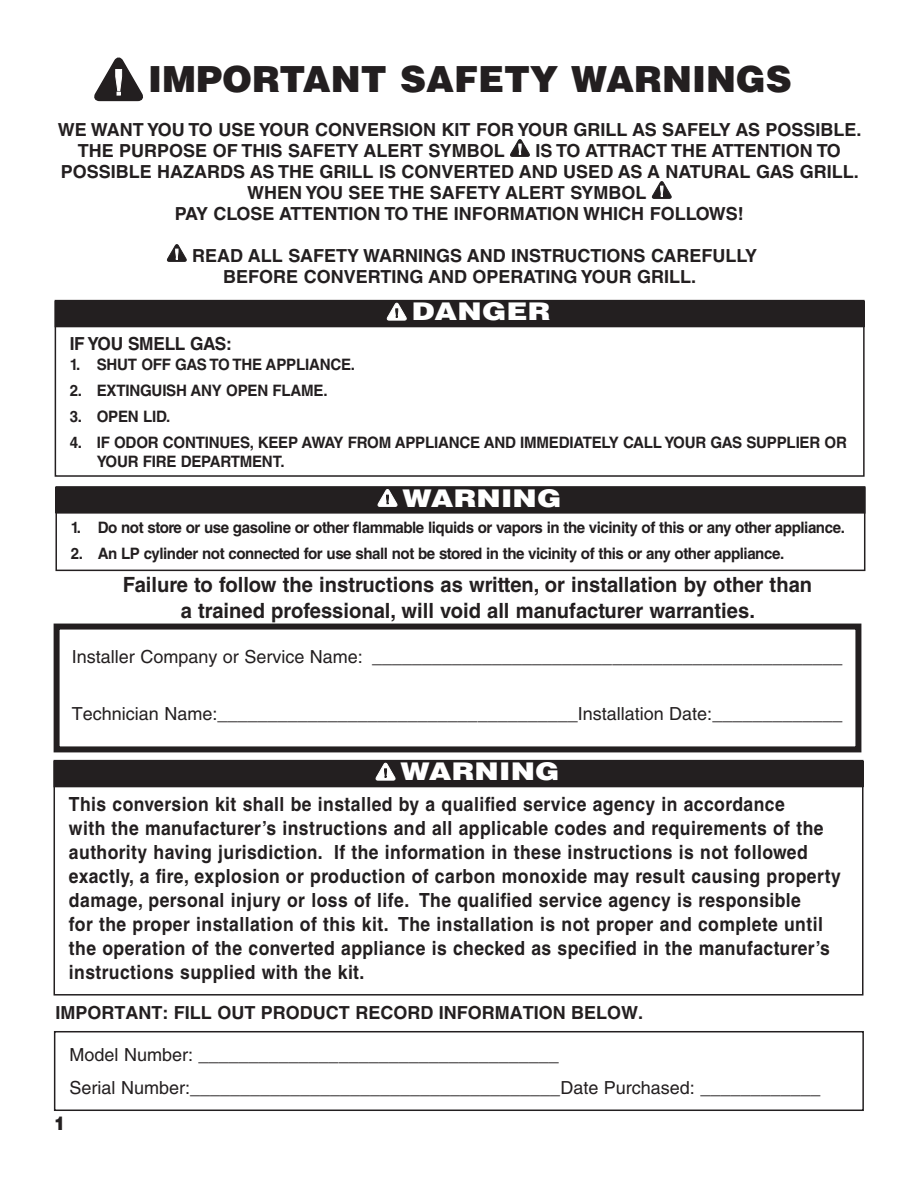
<style>
.page{position:relative;width:918px;height:1188px;background:#fff}
.page>*{position:absolute;margin:0;border:0;box-sizing:border-box;transform-origin:0 0}
.t1{font:900 36px "Helvetica LT Std";color:#231f20}
.t2{font:900 24.3px "Helvetica LT Std";letter-spacing:.005em;color:#fff;scale:1.2 1}
.t3{font:700 21px/25.2px "Helvetica LT Std";color:#231f20;text-align:center;scale:.96 1}
.t4{font:700 19.5px/24px "Helvetica LT Std";letter-spacing:.025em;color:#231f20;scale:.9 1}
.t5{font:900 18.75px "Helvetica LT Std";color:#231f20;scale:.9 1}
.t6{font:700 18px/21px "Helvetica LT Std";color:#231f20}
.t7{font:18px/33px "Helvetica LT Std";color:#231f20}
.t8{font:700 18px "Helvetica LT Std";color:#231f20;scale:.96 1}
.t9{font:700 15.75px/18.9px "Helvetica LT Std";letter-spacing:-.03em;color:#231f20;scale:.96 1}
</style>
<div class="page">
<svg style="left:510px;top:139px;width:20px;height:18px"></svg>
<svg style="left:652px;top:181px;width:20px;height:18px"></svg>
<svg style="left:167px;top:244px;width:20px;height:18px"></svg>
<div style="left:55px;top:486px;width:810px;height:85px;border:2px solid #231f20"></div>
<div style="left:55px;top:300px;width:810px;height:177px;border:2px solid #231f20"></div>
<div style="left:55px;top:301px;width:809px;height:26px;background:#231f20"></div>
<svg style="left:387px;top:303px;width:20px;height:18px"></svg>
<div style="left:56px;top:488px;width:809px;height:25px;background:#231f20"></div>
<div style="left:55px;top:487px;width:810px;height:27px;border:1px solid #231f20"></div>
<svg style="left:378px;top:489px;width:19px;height:18px"></svg>
<svg style="left:94px;top:57px;width:49px;height:44px"></svg>
<div style="left:54px;top:624px;width:807px;height:128px;border:6px solid #231f20"></div>
<div style="left:54px;top:1031px;width:810px;height:80px;border:2px solid #231f20"></div>
<div style="left:54px;top:760px;width:810px;height:236px;border:2px solid #231f20"></div>
<div style="left:54px;top:761px;width:809px;height:26px;background:#231f20"></div>
<svg style="left:376px;top:763px;width:19px;height:17px"></svg>
<h1 class="t1" style="left:148px;top:66px;width:645px">IMPORTANT SAFETY WARNINGS</h1>
<p class="t6" style="left:78px;top:121px;width:785px;text-indent:-20px">WE WANT YOU TO USE YOUR CONVERSION KIT FOR YOUR GRILL AS SAFELY AS POSSIBLE.<br>THE PURPOSE OF THIS SAFETY ALERT SYMBOL</p>
<p class="t6" style="left:535px;top:142px;width:307px">IS TO ATTRACT THE ATTENTION TO</p>
<p class="t6" style="left:61px;top:163px;width:800px">POSSIBLE HAZARDS AS THE GRILL IS CONVERTED AND USED AS A NATURAL GAS GRILL.</p>
<p class="t6" style="left:247px;top:184px;width:401px">WHEN YOU SEE THE SAFETY ALERT SYMBOL</p>
<p class="t6" style="left:175px;top:205px;width:571px">PAY CLOSE ATTENTION TO THE INFORMATION WHICH FOLLOWS!</p>
<p class="t6" style="left:223px;top:247px;width:535px;text-indent:-31px">READ ALL SAFETY WARNINGS AND INSTRUCTIONS CAREFULLY<br>BEFORE CONVERTING AND OPERATING YOUR GRILL.</p>
<p class="t2" style="left:412px;top:303px;width:117px">DANGER</p>
<p class="t8" style="left:70px;top:337px;width:170px">IF YOU SMELL GAS:</p>
<p class="t9" style="left:70px;top:357px;width:299px">1. SHUT OFF GAS TO THE APPLIANCE.</p>
<p class="t9" style="left:70px;top:383px;width:270px">2. EXTINGUISH ANY OPEN FLAME.</p>
<p class="t9" style="left:70px;top:409px;width:106px">3. OPEN LID.</p>
<p class="t9" style="left:97px;top:435px;width:783px;text-indent:-27px">4. IF ODOR CONTINUES, KEEP AWAY FROM APPLIANCE AND IMMEDIATELY CALL YOUR GAS SUPPLIER OR<br>YOUR FIRE DEPARTMENT.</p>
<p class="t2" style="left:402px;top:489px;width:134px">WARNING</p>
<p class="t9" style="left:71px;top:520px;width:808px">1. Do not store or use gasoline or other flammable liquids or vapors in the vicinity of this or any other appliance.</p>
<p class="t9" style="left:71px;top:545px;width:745px">2. An LP cylinder not connected for use shall not be stored in the vicinity of this or any other appliance.</p>
<p class="t3" style="left:123px;top:575px;width:720px">Failure to follow the instructions as written, or installation by other than a trained professional, will void all manufacturer warranties.</p>
<p class="t7" style="left:72px;top:642px;width:772px">Installer Company or Service Name: _______________________________________________</p>
<p class="t7" style="left:72px;top:699px;width:772px">Technician Name: ____________________________________Installation Date: _____________</p>
<p class="t2" style="left:401px;top:763px;width:134px">WARNING</p>
<p class="t4" style="left:69px;top:795px;width:859px">This conversion kit shall be installed by a qualified service agency in accordance<br>with the manufacturer’s instructions and all applicable codes and requirements of the authority having jurisdiction. If the information in these instructions is not followed exactly, a fire, explosion or production of carbon monoxide may result causing property damage, personal injury or loss of life. The qualified service agency is responsible<br>for the proper installation of this kit. The installation is not proper and complete until the operation of the converted appliance is checked as specified in the manufacturer’s instructions supplied with the kit.</p>
<p class="t6" style="left:55px;top:1004px;width:589px">IMPORTANT: FILL OUT PRODUCT RECORD INFORMATION BELOW.</p>
<p class="t5" style="left:54px;top:1116px;width:14px">1</p>
<p class="t7" style="left:70px;top:1040px;width:752px">Model Number: ____________________________________<br>Serial Number:_____________________________________Date Purchased: ____________</p>
</div>
